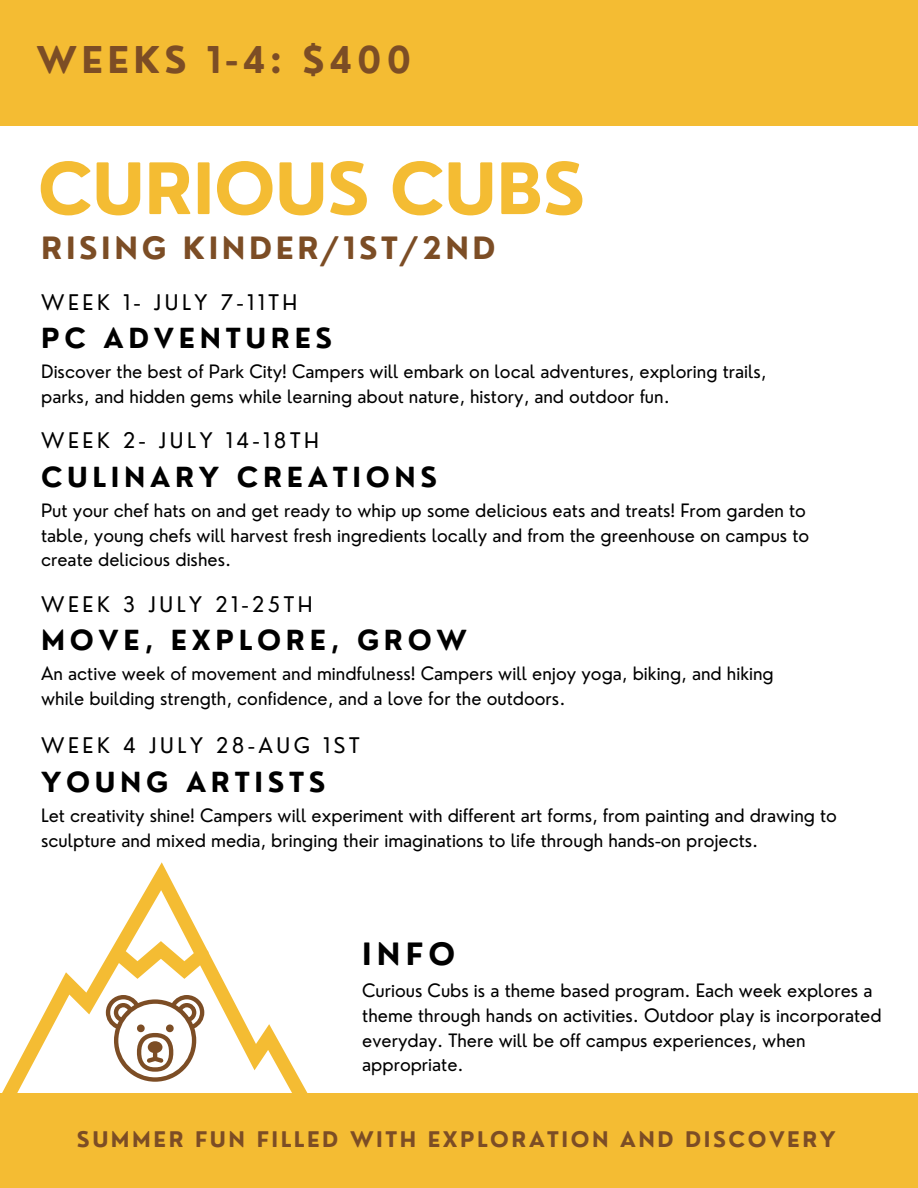
<style>
.page{position:relative;width:918px;height:1188px;background:#fff}
.page>*{position:absolute;margin:0;border:0;box-sizing:border-box;transform-origin:0 0}
.t1{font:700 69px "Nourd";letter-spacing:-.01em;color:#f4bc33}
.t2{font:700 36px "Nourd";letter-spacing:.12em;color:#7c4d25}
.t3{font:700 30px "Nourd";letter-spacing:.12em;color:#7c4d25}
.t4{font:700 30px "Nourd";color:#000}
.t5{font:700 27px "Nourd";letter-spacing:.175em;color:#000}
.t6{font:21px "Nourd";letter-spacing:.17em;color:#000}
.t7{font:700 21px "Nourd";letter-spacing:.12em;color:#7c4d25}
.t8{font:18px/24.8px "Nourd";color:#000}
</style>
<div class="page">
<div style="left:0;top:1093px;width:918px;height:95px;background:#f4bc33"></div>
<div style="left:0;top:0;width:918px;height:125px;background:#f4bc33"></div>
<svg style="left:2px;top:862px;width:306px;height:231px"></svg>
<svg style="left:106px;top:995px;width:98px;height:87px"></svg>
<p class="t2" style="left:37px;top:37px;width:376px">WEEKS 1-4: $400</p>
<p class="t1" style="left:38px;top:145px;width:549px">CURIOUS CUBS</p>
<h3 class="t3" style="left:41px;top:229px;width:456px">RISING KINDER/1ST/2ND</h3>
<p class="t6" style="left:41px;top:289px;width:258px">WEEK 1- JULY 7-11TH</p>
<h2 class="t5" style="left:41px;top:321px;width:293px">PC ADVENTURES</h2>
<h1 class="t8" style="left:41px;top:359px;width:727px">Discover the best of Park City! Campers will embark on local adventures, exploring trails, parks, and hidden gems while learning about nature, history, and outdoor fun.</h1>
<p class="t6" style="left:41px;top:427px;width:279px">WEEK 2- JULY 14-18TH</p>
<p class="t5" style="left:41px;top:460px;width:398px">CULINARY CREATIONS</p>
<p class="t8" style="left:41px;top:498px;width:770px">Put your chef hats on and get ready to whip up some delicious eats and treats! From garden to table, young chefs will harvest fresh ingredients locally and from the greenhouse on campus to create delicious dishes.</p>
<p class="t6" style="left:41px;top:591px;width:273px">WEEK 3 JULY 21-25TH</p>
<p class="t5" style="left:41px;top:623px;width:427px">MOVE, EXPLORE, GROW</p>
<p class="t8" style="left:41px;top:661px;width:734px">An active week of movement and mindfulness! Campers will enjoy yoga, biking, and hiking while building strength, confidence, and a love for the outdoors.</p>
<p class="t6" style="left:41px;top:732px;width:320px">WEEK 4 JULY 28-AUG 1ST</p>
<p class="t5" style="left:41px;top:765px;width:286px">YOUNG ARTISTS</p>
<p class="t8" style="left:41px;top:803px;width:797px">Let creativity shine! Campers will experiment with different art forms, from painting and drawing to sculpture and mixed media, bringing their imaginations to life through hands-on projects.</p>
<p class="t4" style="left:362px;top:935px;width:94px">INFO</p>
<p class="t8" style="left:362px;top:978px;width:521px">Curious Cubs is a theme based program. Each week explores a theme through hands on activities. Outdoor play is incorporated everyday. There will be off campus experiences, when appropriate.</p>
<p class="t7" style="left:77px;top:1126px;width:760px">SUMMER FUN FILLED WITH EXPLORATION AND DISCOVERY</p>
</div>
